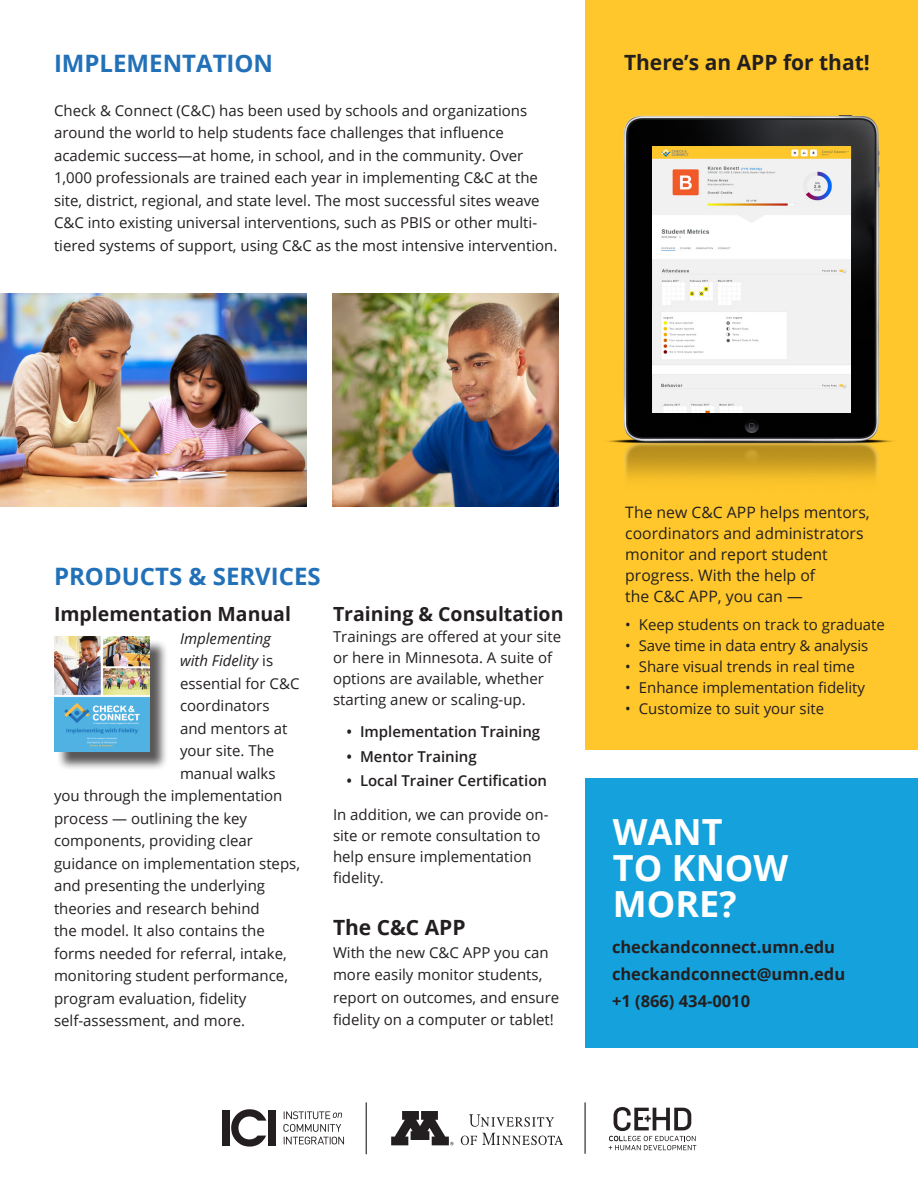
<style>
.page{position:relative;width:918px;height:1188px;background:#fff}
.page>*{position:absolute;margin:0;border:0;box-sizing:border-box;transform-origin:0 0}
.t1{font:700 36px/36px "Open Sans";color:#fff}
.t2{font:700 24px "Open Sans";color:#2271b8}
.Normal__Web{font:700 21px "Open Sans";color:#231f20}
.Normal__Web-2{font:700 19.5px "Open Sans";color:#231f20}
.t3{font:700 16.5px/27px "Open Sans";color:#231f20}
.t4{font:15.75px/21px "Open Sans";color:#231f20}
.Normal__Web-3{font:15px/22.5px "Open Sans";color:#231f20}
.t5{font:600 15px "Open Sans";color:#231f20}
.Normal__Web-4{font:italic 15px "Open Sans";color:#231f20}
.s1{font-style:normal}
</style>
<div class="page">
<div style="left:585px;top:0;width:333px;height:750px;background:#ffc72b"></div>
<div style="left:585px;top:778px;width:333px;height:270px;background:#15a2dc"></div>
<img style="left:607px;top:115px;width:286px;height:364px">
<img style="left:652px;top:147px;width:198px;height:265px">
<hr style="left:585px;top:1102px;width:1px;height:52px;background:#241f21">
<svg style="left:609px;top:1107px;width:87px;height:43px"></svg>
<svg style="left:469px;top:1114px;width:85px;height:13px"></svg>
<svg style="left:461px;top:1133px;width:102px;height:12px"></svg>
<svg style="left:391px;top:1111px;width:63px;height:34px"></svg>
<hr style="left:366px;top:1102px;width:1px;height:52px;background:#241f21">
<div style="left:222px;top:1110px;width:7px;height:36px;background:#231f20"></div>
<svg style="left:231px;top:1109px;width:35px;height:38px"></svg>
<div style="left:268px;top:1110px;width:7px;height:36px;background:#231f20"></div>
<svg style="left:283px;top:1111px;width:61px;height:33px"></svg>
<div style="left:56px;top:639px;width:113px;height:131px;background:#231f20;opacity:.75"></div>
<img style="left:54px;top:636px;width:96px;height:116px">
<img style="left:332px;top:294px;width:227px;height:213px">
<img style="left:0;top:294px;width:307px;height:213px">
<p class="t2" style="left:54px;top:47px;width:221px">IMPLEMENTATION</p>
<p class="Normal__Web-3" style="left:54px;top:99px;width:505px">Check &amp; Connect (C&amp;C) has been used by schools and organizations around the world to help students face challenges that influence academic success—at home, in school, and in the community. Over 1,000 professionals are trained each year in implementing C&amp;C at the site, district, regional, and state level. The most successful sites weave C&amp;C into existing universal interventions, such as PBIS or other multi&shy;tiered systems of support, using C&amp;C as the most intensive intervention.</p>
<p class="Normal__Web" style="left:624px;top:48px;width:247px">There’s an APP for that!</p>
<p class="t2" style="left:54px;top:559px;width:268px">PRODUCTS &amp; SERVICES</p>
<p class="Normal__Web-2" style="left:54px;top:601px;width:239px">Implementation Manual</p>
<p class="Normal__Web-4" style="left:180px;top:628px;width:93px">Implementing</p>
<p class="Normal__Web-4" style="left:180px;top:651px;width:95px">with Fidelity <span class="s1">is</span></p>
<p class="Normal__Web-3" style="left:180px;top:672px;width:121px">essential for C&amp;C</p>
<p class="Normal__Web-3" style="left:180px;top:694px;width:91px">coordinators</p>
<p class="Normal__Web-3" style="left:180px;top:717px;width:109px">and mentors at</p>
<p class="Normal__Web-3" style="left:180px;top:739px;width:96px">your site. The</p>
<p class="Normal__Web-3" style="left:180px;top:762px;width:97px">manual walks</p>
<p class="Normal__Web-3" style="left:54px;top:784px;width:230px">you through the implementation</p>
<p class="Normal__Web-3" style="left:54px;top:807px;width:195px">process — outlining the key</p>
<p class="Normal__Web-3" style="left:54px;top:829px;width:201px">components, providing clear</p>
<p class="Normal__Web-3" style="left:54px;top:852px;width:248px">guidance on implementation steps,</p>
<p class="Normal__Web-3" style="left:54px;top:874px;width:213px">and presenting the underlying</p>
<p class="Normal__Web-3" style="left:54px;top:897px;width:207px">theories and research behind</p>
<p class="Normal__Web-3" style="left:54px;top:919px;width:212px">the model. It also contains the</p>
<p class="Normal__Web-3" style="left:54px;top:942px;width:234px">forms needed for referral, intake,</p>
<p class="Normal__Web-3" style="left:54px;top:964px;width:236px">monitoring student performance,</p>
<p class="Normal__Web-3" style="left:54px;top:987px;width:194px">program evaluation, fidelity</p>
<p class="Normal__Web-3" style="left:54px;top:1009px;width:193px">self-assessment, and more.</p>
<p class="Normal__Web-2" style="left:333px;top:601px;width:232px">Training &amp; Consultation</p>
<p class="Normal__Web-3" style="left:333px;top:626px;width:230px;line-height:21px">Trainings are offered at your site or here in Minnesota. A suite of options are available, whether starting anew or scaling-up.</p>
<p class="t5" style="left:346px;top:721px;width:195px">• Implementation Training</p>
<p class="t5" style="left:346px;top:746px;width:132px">• Mentor Training</p>
<p class="t5" style="left:346px;top:771px;width:202px">• Local Trainer Certification</p>
<p class="Normal__Web-3" style="left:333px;top:804px;width:217px;line-height:21px">In addition, we can provide on&shy;site or remote consultation to help ensure implementation fidelity.</p>
<p class="Normal__Web" style="left:333px;top:913px;width:134px">The C&amp;C APP</p>
<p class="Normal__Web-3" style="left:333px;top:941px;width:228px">With the new C&amp;C APP you can more easily monitor students, report on outcomes, and ensure fidelity on a computer or tablet!</p>
<p class="t4" style="left:625px;top:502px;width:246px">The new C&amp;C APP helps mentors, coordinators and administrators monitor and report student progress. With the help of<br>the C&amp;C APP, you can —</p>
<p class="Normal__Web-3" style="left:625px;top:613px;width:261px">• Keep students on track to graduate</p>
<p class="Normal__Web-3" style="left:625px;top:634px;width:244px">• Save time in data entry &amp; analysis</p>
<p class="Normal__Web-3" style="left:625px;top:655px;width:231px">• Share visual trends in real time</p>
<p class="Normal__Web-3" style="left:625px;top:676px;width:241px">• Enhance implementation fidelity</p>
<p class="Normal__Web-3" style="left:625px;top:697px;width:200px">• Customize to suit your site</p>
<p class="t1" style="left:613px;top:813px;width:177px">WANT<br>TO KNOW<br>MORE?</p>
<p class="t3" style="left:612px;top:933px;width:235px">checkandconnect.umn.edu checkandconnect@umn.edu +1 (866) 434-0010</p>
</div>
